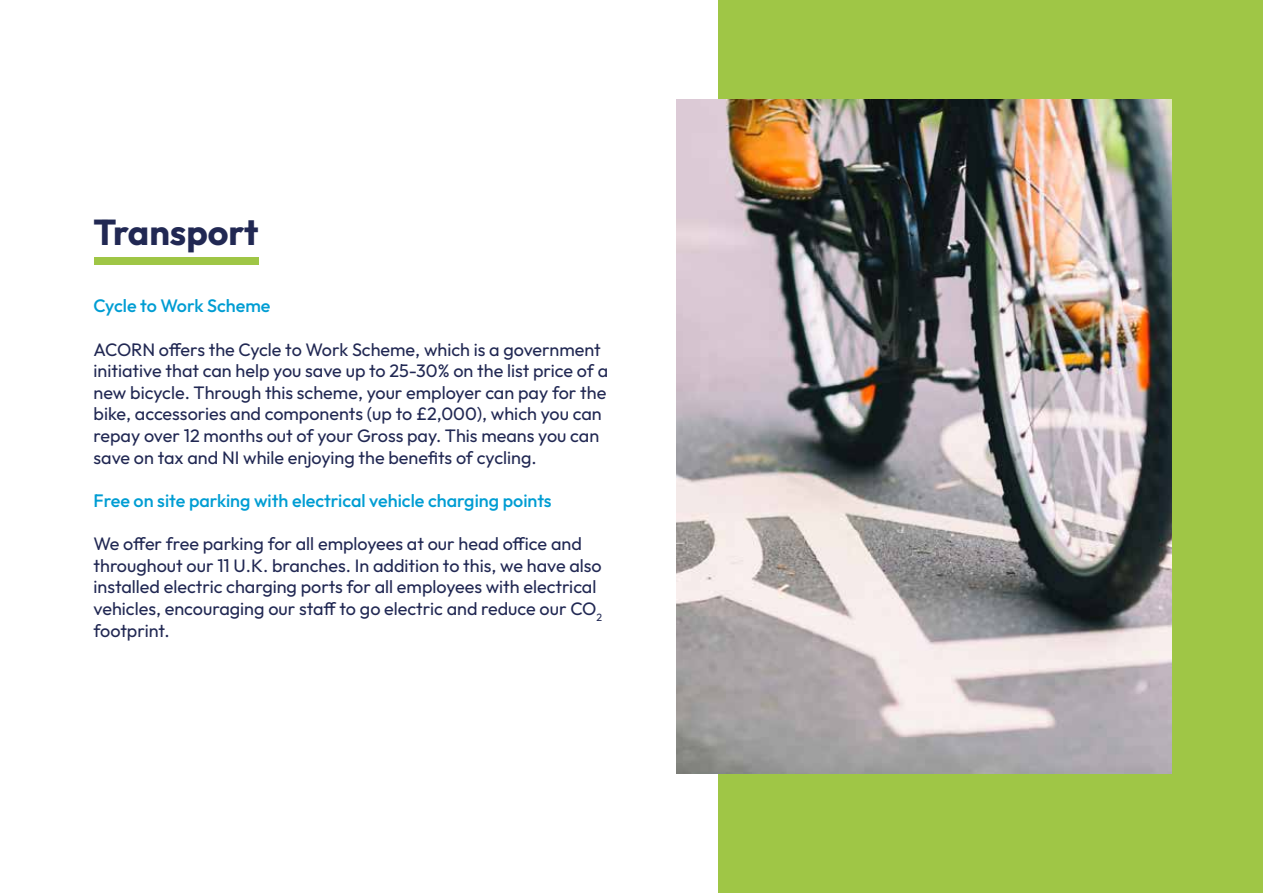
<style>
.page{position:relative;width:1263px;height:893px;background:#fff}
.page>*{position:absolute;margin:0;border:0;box-sizing:border-box;transform-origin:0 0}
.t1{font:700 36px "Outfit";color:#212853}
.t2{font:18px/21.6px "Outfit";color:#212853}
.t3{font:500 18px "Outfit";color:#009dd3}
</style>
<div class="page">
<div style="left:719px;top:0;width:544px;height:893px;background:#9fc646"></div>
<div style="left:94px;top:257px;width:164px;height:8px;background:#9fc646"></div>
<img style="left:676px;top:100px;width:495px;height:674px">
<h1 class="t1" style="left:94px;top:209px;width:166px">Transport</h1>
<p class="t3" style="left:94px;top:294px;width:178px">Cycle to Work Scheme</p>
<p class="t2" style="left:94px;top:339px;width:516px">ACORN offers the Cycle to Work Scheme, which is a government initiative that can help you save up to 25-30% on the list price of a new bicycle. Through this scheme, your employer can pay for the bike, accessories and components (up to £2,000), which you can repay over 12 months out of your Gross pay. This means you can save on tax and NI while enjoying the benefits of cycling.</p>
<p class="t3" style="left:94px;top:489px;width:460px">Free on site parking with electrical vehicle charging points</p>
<p class="t2" style="left:94px;top:533px;width:510px">We offer free parking for all employees at our head office and throughout our 11 U.K. branches. In addition to this, we have also installed electric charging ports for all employees with electrical vehicles, encouraging our staff to go electric and reduce our CO<sub>2 </sub>footprint.</p>
</div>
